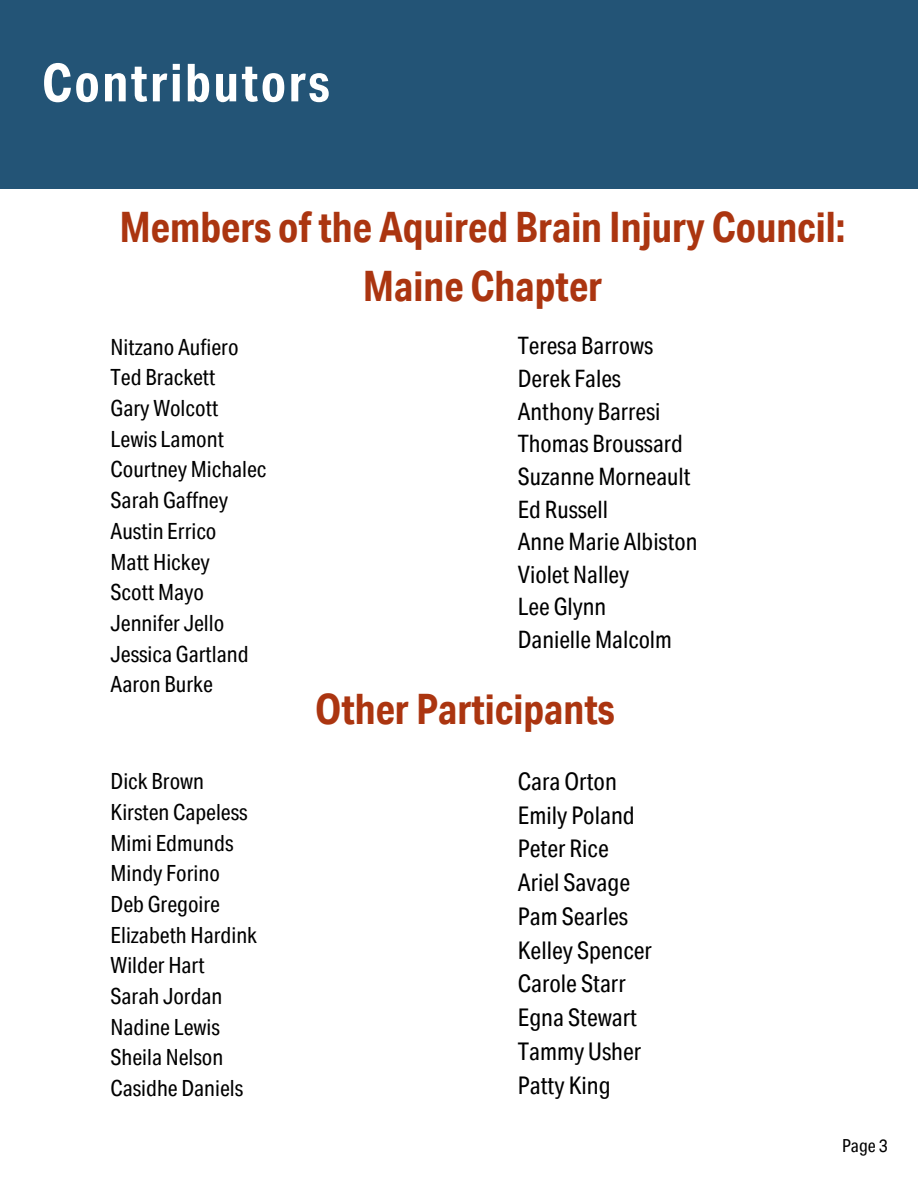
<style>
.page{position:relative;width:918px;height:1188px;background:#fff}
.page>*{position:absolute;margin:0;border:0;box-sizing:border-box;transform-origin:0 0}
.t1{font:700 52.5px "Aktiv Grotesk Cd";letter-spacing:.045em;color:#fff}
.t2{font:700 42px/58.5px "Aktiv Grotesk Cd";color:#ab3510;text-align:center}
.t3{font:24.3px "Aktiv Grotesk Cd";color:#000}
.t4{font:24px "Aktiv Grotesk Cd";color:#000}
.t5{font:22.35px "Aktiv Grotesk Cd";color:#000}
.t6{font:18px "Aktiv Grotesk Cd";color:#000}
</style>
<div class="page">
<div style="left:0;top:0;width:918px;height:189px;background:#235476"></div>
<p class="t1" style="left:42px;top:64px;width:289px">Contributors</p>
<p class="t2" style="left:119px;top:204px;width:728px">Members of the Aquired Brain Injury Council:<br>Maine Chapter</p>
<p class="t5" style="left:111px;top:339px;width:129px">Nitzano Aufiero</p>
<p class="t5" style="left:111px;top:369px;width:106px">Ted Brackett</p>
<p class="t5" style="left:111px;top:400px;width:109px">Gary Wolcott</p>
<p class="t5" style="left:111px;top:431px;width:115px">Lewis Lamont</p>
<p class="t5" style="left:111px;top:461px;width:158px">Courtney Michalec</p>
<p class="t5" style="left:111px;top:492px;width:119px">Sarah Gaffney</p>
<p class="t5" style="left:111px;top:523px;width:107px">Austin Errico</p>
<p class="t5" style="left:111px;top:554px;width:101px">Matt Hickey</p>
<p class="t5" style="left:111px;top:584px;width:95px">Scott Mayo</p>
<p class="t5" style="left:111px;top:615px;width:115px">Jennifer Jello</p>
<p class="t5" style="left:111px;top:646px;width:140px">Jessica Gartland</p>
<p class="t5" style="left:111px;top:677px;width:104px">Aaron Burke</p>
<p class="t5" style="left:111px;top:773px;width:95px">Dick Brown</p>
<p class="t5" style="left:111px;top:804px;width:139px">Kirsten Capeless</p>
<p class="t5" style="left:111px;top:835px;width:124px">Mimi Edmunds</p>
<p class="t5" style="left:111px;top:865px;width:111px">Mindy Forino</p>
<p class="t5" style="left:111px;top:896px;width:111px">Deb Gregoire</p>
<p class="t5" style="left:111px;top:927px;width:148px">Elizabeth Hardink</p>
<p class="t5" style="left:111px;top:957px;width:96px">Wilder Hart</p>
<p class="t5" style="left:111px;top:988px;width:113px">Sarah Jordan</p>
<p class="t5" style="left:111px;top:1019px;width:111px">Nadine Lewis</p>
<p class="t5" style="left:111px;top:1049px;width:114px">Sheila Nelson</p>
<p class="t5" style="left:111px;top:1080px;width:134px">Casidhe Daniels</p>
<p class="t4" style="left:518px;top:337px;width:137px">Teresa Barrows</p>
<p class="t4" style="left:518px;top:370px;width:105px">Derek Fales</p>
<p class="t4" style="left:518px;top:403px;width:144px">Anthony Barresi</p>
<p class="t4" style="left:518px;top:435px;width:166px">Thomas Broussard</p>
<p class="t4" style="left:518px;top:468px;width:174px">Suzanne Morneault</p>
<p class="t4" style="left:518px;top:500px;width:92px">Ed Russell</p>
<p class="t4" style="left:518px;top:533px;width:181px">Anne Marie Albiston</p>
<p class="t4" style="left:518px;top:566px;width:113px">Violet Nalley</p>
<p class="t4" style="left:518px;top:598px;width:90px">Lee Glynn</p>
<p class="t4" style="left:518px;top:631px;width:156px">Danielle Malcolm</p>
<p class="t2" style="left:315px;top:686px;width:301px">Other Participants</p>
<p class="t3" style="left:518px;top:772px;width:101px">Cara Orton</p>
<p class="t3" style="left:518px;top:806px;width:118px">Emily Poland</p>
<p class="t3" style="left:518px;top:840px;width:92px">Peter Rice</p>
<p class="t3" style="left:518px;top:874px;width:114px">Ariel Savage</p>
<p class="t3" style="left:518px;top:907px;width:112px">Pam Searles</p>
<p class="t3" style="left:518px;top:941px;width:136px">Kelley Spencer</p>
<p class="t3" style="left:518px;top:975px;width:109px">Carole Starr</p>
<p class="t3" style="left:518px;top:1009px;width:121px">Egna Stewart</p>
<p class="t3" style="left:518px;top:1042px;width:125px">Tammy Usher</p>
<p class="t3" style="left:518px;top:1076px;width:94px">Patty King</p>
<p class="t6" style="left:842px;top:1139px;width:47px">Page 3</p>
</div>
